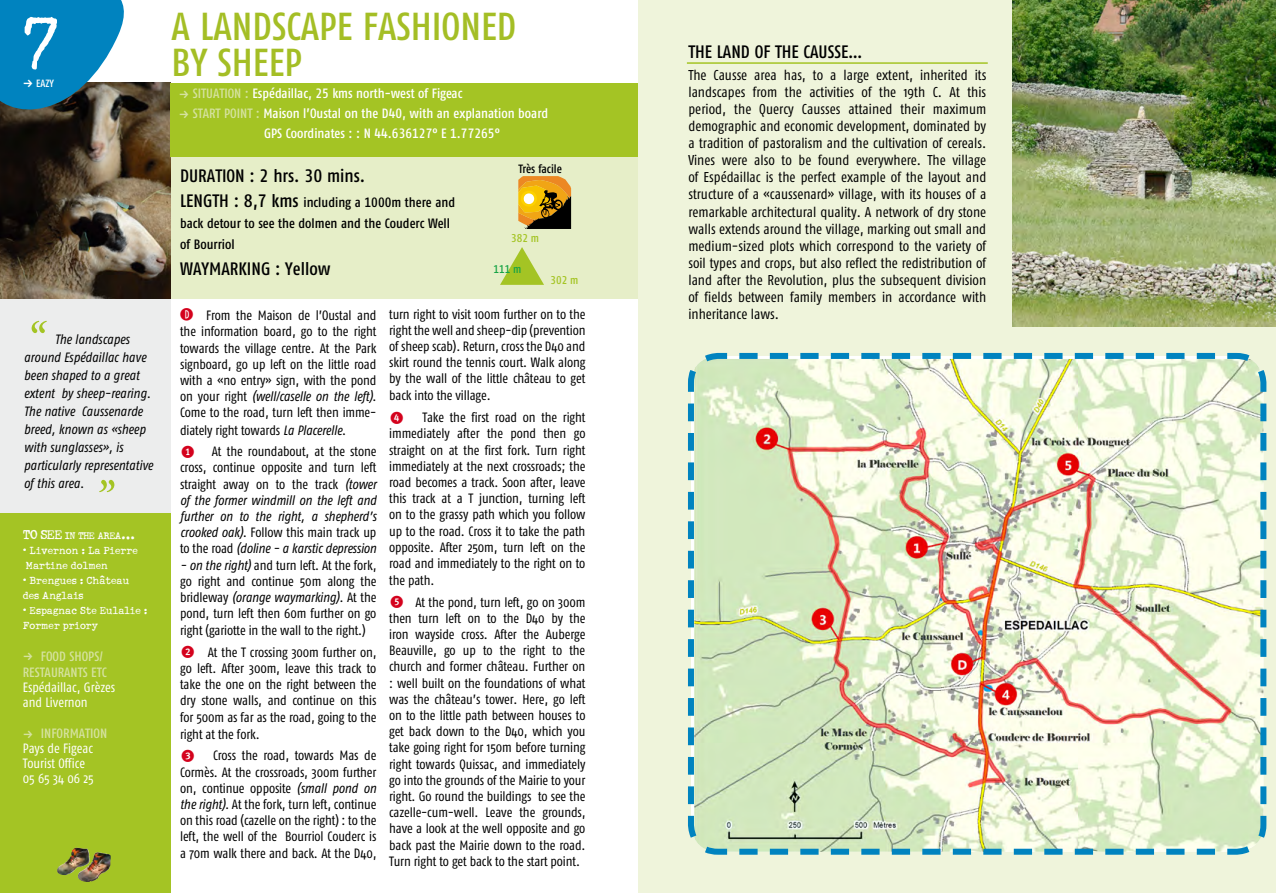
<style>
.page{position:relative;width:1276px;height:893px;background:#fff}
.page>*{position:absolute;margin:0;border:0;box-sizing:border-box;transform-origin:0 0}
.t1{font:72px "Schmutz ICG Cleaned";color:#fff}
.t2{font:italic 54px "Adobe Caslon";color:#a4c424}
.t3{font:39px/36px "Fago Co Med Tf";color:#a4be25}
.t4{font:18px "Fago Co Med Tf";color:#000}
.t5{font:14.25px/17.1px "Fago Co";color:#000;text-align:justify}
.t6{font:13.5px/16.4px "Fago Co";letter-spacing:-.01em;color:#000;text-align:justify}
.t7{font:italic 13.5px/18px "Fago Co";color:#000}
.t8{font:13.5px "Fago Co Med Tf";color:#fff}
.t9{font:13.5px/21px "Fago Co Med Tf";color:#000}
.t10{font:13.5px/15px "Fago Co";color:#fff}
.t11{font:13.5px/16px "Fago Co Med Tf";color:#d5e29f}
.t12{font:12px/15px "Schmutz ICG Cleaned";color:#fff}
.t13{font:12px "Fago Co Med Tf";color:#000}
.t14{font:11.25px "Schmutz ICG Cleaned";letter-spacing:-.055em;color:#fff}
.t15{font:11.25px "Fago Co Med Tf";color:#a4c424}
.t16{font:11.25px "Fago Co Med Tf";color:#17a345}
.t17{font:10.5px "Fago Co Med Tf";color:#fff}
.s1{font-family:"Dingbests";font-size:13.5px}
.s2{font-size:15px}
.s3{font-family:"Dingbests"}
.s4{font-family:"Dingbests";color:#d5e29f}
.s5{color:#d5e29f}
.s6{font-size:18px}
.s7{font-family:"KG Counting Stars";font-size:18px;color:#d4021d}
.s8{font-style:italic}
.s9{font-family:"Dingbests";font-size:18px;color:#d4021d}
</style>
<div class="page">
<div style="left:638px;top:0;width:638px;height:893px;background:#eff4db"></div>
<div style="left:0;top:85px;width:638px;height:214px;background:#e6eec8"></div>
<div style="left:0;top:277px;width:170px;height:442px;background:#eceded"></div>
<img style="left:0;top:83px;width:170px;height:216px">
<svg style="left:688px;top:352px;width:579px;height:503px"></svg>
<div style="left:0;top:513px;width:170px;height:380px;background:#a4c424"></div>
<img style="left:63px;top:848px;width:13px;height:16px">
<svg style="left:0;top:0;width:157px;height:125px"></svg>
<div style="left:170px;top:83px;width:468px;height:73px;background:#a4c424"></div>
<hr style="left:687px;top:62px;width:300px;height:2px;background:#a4c424">
<img style="left:1012px;top:0;width:264px;height:327px">
<svg style="left:518px;top:176px;width:53px;height:53px;background:#a4781e"></svg>
<p class="t1" style="left:23px;top:0;width:36px">7</p>
<p class="t17" style="left:23px;top:77px;width:33px"><span class="s1">f</span> EAZY</p>
<p class="t2" style="left:24px;top:310px;width:19px">“</p>
<p class="t7" style="left:24px;top:330px;width:131px;text-indent:31px">The landscapes around Espédaillac have been shaped to a great extent by sheep-rearing.<br>The native Caussenarde breed, known as «sheep with sunglasses», is particularly representative of this area.</p>
<p class="t2" style="left:94px;top:469px;width:19px">”</p>
<p class="t14" style="left:23px;top:530px;width:114px"><span class="s2">TO SEE</span> IN THE AREA<span class="s2">…</span></p>
<p class="t12" style="left:23px;top:543px;width:117px">• Livernon : La Pierre</p>
<p class="t12" style="left:26px;top:558px;width:84px">Martine dolmen</p>
<p class="t12" style="left:23px;top:573px;width:108px">• Brengues : Château des Anglais</p>
<p class="t12" style="left:23px;top:603px;width:126px">• Espagnac Ste Eulalie :<br>Former priory</p>
<p class="t11" style="left:23px;top:648px;width:85px"><span class="s3">f</span> FOOD SHOPS/<br>RESTAURANTS ETC</p>
<p class="t10" style="left:23px;top:679px;width:94px">Espédaillac, Grèzes and Livernon</p>
<p class="t11" style="left:23px;top:725px;width:86px"><span class="s3">f</span> INFORMATION</p>
<p class="t10" style="left:23px;top:740px;width:72px">Pays de Figeac</p>
<p class="t10" style="left:23px;top:755px;width:64px">Tourist Office</p>
<p class="t10" style="left:23px;top:770px;width:73px">05 65 34 06 25</p>
<p class="t3" style="left:172px;top:7px;width:346px">A LANDSCAPE FASHIONED<br>BY SHEEP</p>
<p class="t8" style="left:179px;top:85px;width:285px"><span class="s4">f</span> <span class="s5">SITUATION :</span> Espédaillac, 25 kms north-west of Figeac</p>
<p class="t8" style="left:179px;top:106px;width:371px"><span class="s4">f</span> <span class="s5">START POINT :</span> Maison l’Oustal on the D40, with an explanation board</p>
<p class="t8" style="left:264px;top:126px;width:237px">GPS Coordinates : : N 44.636127° E 1.77265°</p>
<p class="t4" style="left:180px;top:165px;width:187px">DURATION : 2 hrs. 30 mins.</p>
<p class="t9" style="left:180px;top:192px;width:276px"><span class="s6">LENGTH : 8,7 kms</span> including a 1000m there and back detour to see the dolmen and the Couderc Well of Bourriol</p>
<p class="t4" style="left:180px;top:258px;width:152px">WAYMARKING : Yellow</p>
<p class="t13" style="left:518px;top:162px;width:45px">Très facile</p>
<p class="t15" style="left:511px;top:231px;width:29px">382 m</p>
<p class="t16" style="left:493px;top:263px;width:29px">111 m</p>
<p class="t15" style="left:550px;top:274px;width:29px">302 m</p>
<p class="t6" style="left:180px;top:307px;width:198px"><span class="s7">D</span> From the Maison de l’Oustal and the information board, go to the right towards the village centre. At the Park signboard, go up left on the little road with a «no entry» sign, with the pond on your right <span class="s8">(well/caselle on the left)</span>.<br>Come to the road, turn left then imme&shy;diately right towards <span class="s8">La Placerelle</span>.</p>
<p class="t6" style="left:180px;top:443px;width:198px"><span class="s9">1</span> At the roundabout, at the stone cross, continue opposite and turn left straight away on to the track <span class="s8">(tower of the former windmill on the left and further on to the right, a shepherd’s crooked oak).</span> Follow this main track up to the road <span class="s8">(doline - a karstic depression</span></p>
<p class="t6" style="left:180px;top:556px;width:198px"><span class="s8">- on the right)</span> and turn left. At the fork, go right and continue 50m along the bridleway <span class="s8">(orange waymarking).</span> At the pond, turn left then 60m further on go right (gariotte in the wall to the right.)</p>
<p class="t6" style="left:180px;top:644px;width:198px"><span class="s9">2</span> At the T crossing 300m further on, go left. After 300m, leave this track to take the one on the right between the dry stone walls, and continue on this for 500m as far as the road, going to the right at the fork.</p>
<p class="t6" style="left:180px;top:747px;width:198px"><span class="s9">3</span> Cross the road, towards Mas de Cormès. At the crossroads, 300m further on, continue opposite <span class="s8">(small pond on the right).</span> At the fork, turn left, continue on this road (cazelle on the right) : to the left, the well of the Bourriol Couderc is a 70m walk there and back. At the D40,</p>
<p class="t6" style="left:389px;top:306px;width:198px">turn right to visit 100m further on to the right the well and sheep-dip (prevention of sheep scab). Return, cross the D40 and skirt round the tennis court. Walk along by the wall of the little château to get back into the village.</p>
<p class="t6" style="left:389px;top:409px;width:198px"><span class="s9">4</span> Take the first road on the right immediately after the pond then go straight on at the first fork. Turn right immediately at the next crossroads; the road becomes a track. Soon after, leave this track at a T junction, turning left on to the grassy path which you follow up to the road. Cross it to take the path opposite. After 250m, turn left on the road and immediately to the right on to the path.</p>
<p class="t6" style="left:389px;top:594px;width:198px"><span class="s9">5</span> At the pond, turn left, go on 300m then turn left on to the D40 by the iron wayside cross. After the Auberge Beauville, go up to the right to the church and former château. Further on : well built on the foundations of what was the château’s tower. Here, go left on to the little path between houses to get back down to the D40, which you take going right for 150m before turning right towards Quissac, and immediately go into the grounds of the Mairie to your right. Go round the buildings to see the cazelle-cum-well. Leave the grounds, have a look at the well opposite and go back past the Mairie down to the road.<br>Turn right to get back to the start point.</p>
<p class="t4" style="left:688px;top:42px;width:176px">THE LAND OF THE CAUSSE…</p>
<p class="t5" style="left:688px;top:66px;width:299px">The Causse area has, to a large extent, inherited its landscapes from the activities of the 19th C. At this period, the Quercy Causses attained their maximum demographic and economic development, dominated by a tradition of pastoralism and the cultivation of cereals.<br>Vines were also to be found everywhere. The village of Espédaillac is the perfect example of the layout and structure of a «caussenard» village, with its houses of a remarkable architectural quality. A network of dry stone walls extends around the village, marking out small and medium-sized plots which correspond to the variety of soil types and crops, but also reflect the redistribution of land after the Revolution, plus the subsequent division of fields between family members in accordance with inheritance laws.</p>
</div>
